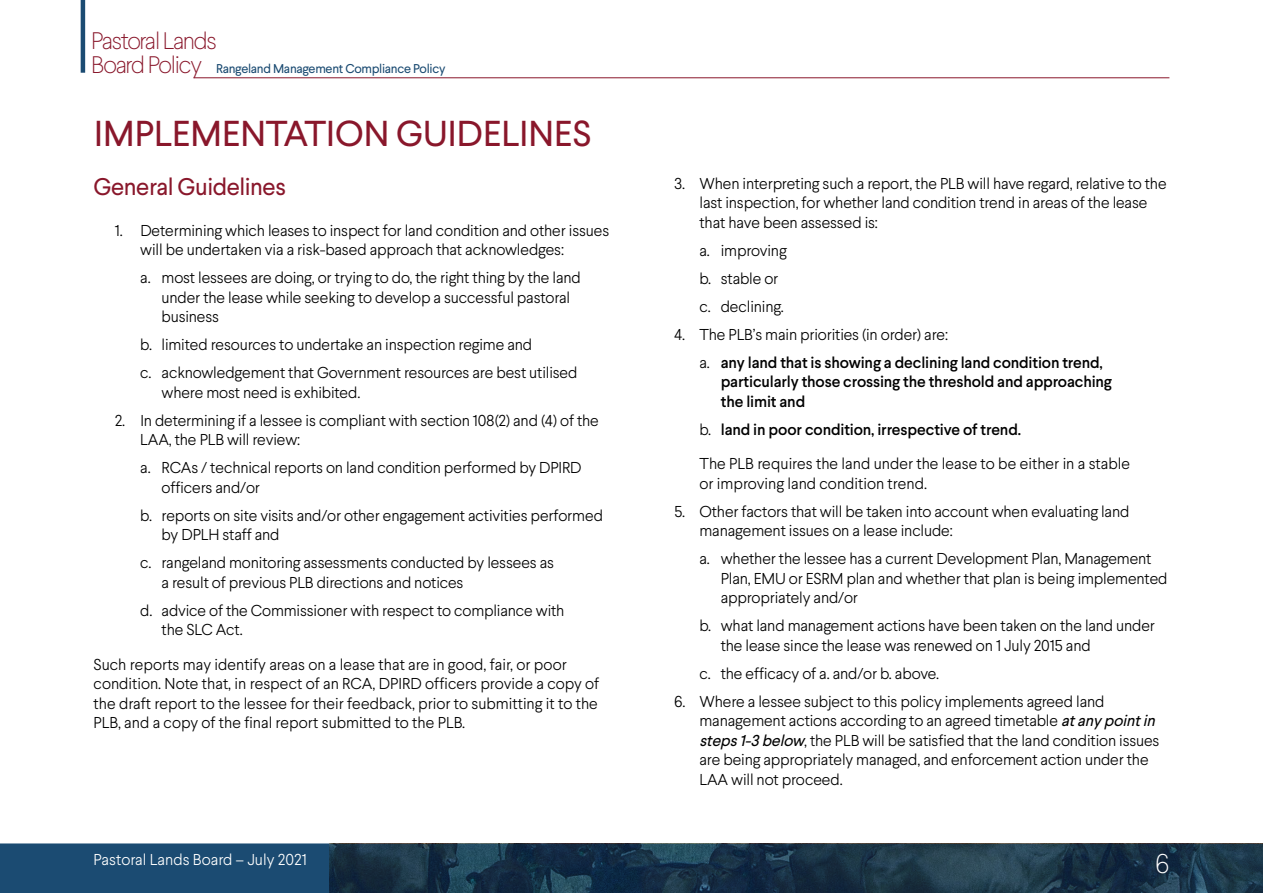
<style>
.page{position:relative;width:1263px;height:893px;background:#fff}
.page>*{position:absolute;margin:0;border:0;box-sizing:border-box;transform-origin:0 0}
.Heading_1{font:36px "Larsseit";color:#89172b}
.t1{font:100 27px "Larsseit";color:#fff}
.t2{font:100 24px/23.5px "Larsseit";letter-spacing:-.05em;color:#89172b}
.Sub_Header_2{font:24px "Larsseit";letter-spacing:-.02em;color:#89172b}
.NUMBERED_TABS{font:300 15.75px/19.5px "Larsseit";letter-spacing:-.01em;color:#000}
.i__Tabs{font:300 15.75px/19.5px "Larsseit";letter-spacing:-.01em;color:#000}
.i__Tabs-2{font:500 15.75px/19.5px "Larsseit";letter-spacing:-.01em;color:#000}
.t3{font:300 15.75px "Larsseit";color:#fff}
.t4{font:12.75px "Larsseit";letter-spacing:-.025em;color:#1b4b72}
.s1{font-weight:300}
.s2{font-weight:400;font-style:italic}
</style>
<div class="page">
<svg style="left:0;top:843px;width:1263px;height:50px;background:#1f4c70"></svg>
<img style="left:330px;top:844px;width:933px;height:49px">
<hr style="left:194px;top:78px;width:975px;height:1px;background:#89172b">
<hr style="left:81px;top:0;width:4px;height:73px;background:#1b4b72">
<h3 class="t2" style="left:91px;top:29px;width:127px">Pastoral Lands<br>Board Policy</h3>
<p class="t4" style="left:216px;top:60px;width:231px">Rangeland Management Compliance Policy</p>
<p class="Heading_1" style="left:94px;top:111px;width:499px">IMPLEMENTATION GUIDELINES</p>
<p class="Sub_Header_2" style="left:94px;top:171px;width:194px">General Guidelines</p>
<p class="NUMBERED_TABS" style="left:140px;top:220px;width:470px;text-indent:-26px">1. Determining which leases to inspect for land condition and other issues will be undertaken via a risk-based approach that acknowledges:</p>
<p class="i__Tabs" style="left:162px;top:268px;width:421px;text-indent:-21px">a. most lessees are doing, or trying to do, the right thing by the land under the lease while seeking to develop a successful pastoral business</p>
<p class="i__Tabs" style="left:140px;top:335px;width:393px">b. limited resources to undertake an inspection regime and</p>
<p class="i__Tabs" style="left:162px;top:363px;width:417px;text-indent:-21px">c. acknowledgement that Government resources are best utilised where most need is exhibited.</p>
<p class="NUMBERED_TABS" style="left:140px;top:410px;width:460px;text-indent:-26px">2. In determining if a lessee is compliant with section 108(2) and (4) of the<br>LAA, the PLB will review:</p>
<p class="i__Tabs" style="left:162px;top:458px;width:422px;text-indent:-21px">a. RCAs / technical reports on land condition performed by DPIRD officers and/or</p>
<p class="i__Tabs" style="left:162px;top:505px;width:443px;text-indent:-21px">b. reports on site visits and/or other engagement activities performed by DPLH staff and</p>
<p class="i__Tabs" style="left:162px;top:553px;width:394px;text-indent:-21px">c. rangeland monitoring assessments conducted by lessees as a result of previous PLB directions and notices</p>
<p class="i__Tabs" style="left:162px;top:600px;width:404px;text-indent:-21px">d. advice of the Commissioner with respect to compliance with the SLC Act.</p>
<p class="NUMBERED_TABS" style="left:94px;top:654px;width:507px">Such reports may identify areas on a lease that are in good, fair, or poor condition. Note that, in respect of an RCA, DPIRD officers provide a copy of the draft report to the lessee for their feedback, prior to submitting it to the PLB, and a copy of the final report submitted to the PLB.</p>
<p class="NUMBERED_TABS" style="left:699px;top:173px;width:469px;text-indent:-26px">3. When interpreting such a report, the PLB will have regard, relative to the last inspection, for whether land condition trend in areas of the lease that have been assessed is:</p>
<p class="i__Tabs" style="left:699px;top:240px;width:89px">a. improving</p>
<p class="i__Tabs" style="left:699px;top:268px;width:80px">b. stable or</p>
<p class="i__Tabs" style="left:699px;top:296px;width:86px">c. declining.</p>
<p class="NUMBERED_TABS" style="left:674px;top:324px;width:275px">4. The PLB’s main priorities (in order) are:</p>
<p class="i__Tabs-2" style="left:721px;top:352px;width:393px;text-indent:-21px"><span class="s1">a.</span> any land that is showing a declining land condition trend, particularly those crossing the threshold and approaching the limit and</p>
<p class="i__Tabs-2" style="left:699px;top:419px;width:323px"><span class="s1">b.</span> land in poor condition, irrespective of trend.</p>
<p class="NUMBERED_TABS" style="left:699px;top:454px;width:432px">The PLB requires the land under the lease to be either in a stable or improving land condition trend.</p>
<p class="NUMBERED_TABS" style="left:699px;top:501px;width:431px;text-indent:-26px">5. Other factors that will be taken into account when evaluating land management issues on a lease include:</p>
<p class="i__Tabs" style="left:721px;top:549px;width:448px;text-indent:-21px">a. whether the lessee has a current Development Plan, Management<br>Plan, EMU or ESRM plan and whether that plan is being implemented appropriately and/or</p>
<p class="i__Tabs" style="left:721px;top:616px;width:436px;text-indent:-21px">b. what land management actions have been taken on the land under the lease since the lease was renewed on 1 July 2015 and</p>
<p class="i__Tabs" style="left:699px;top:663px;width:241px">c. the efficacy of a. and/or b. above.</p>
<p class="NUMBERED_TABS" style="left:699px;top:691px;width:461px;text-indent:-26px">6. Where a lessee subject to this policy implements agreed land management actions according to an agreed timetable <span class="s2">atanypointin steps1-3 below</span>, the PLB will be satisfied that the land condition issues are being appropriately managed, and enforcement action under the LAA will not proceed.</p>
<p class="t3" style="left:94px;top:849px;width:215px">Pastoral Lands Board – July 2021</p>
<h2 class="t1" style="left:1155px;top:847px;width:16px">6</h2>
</div>
